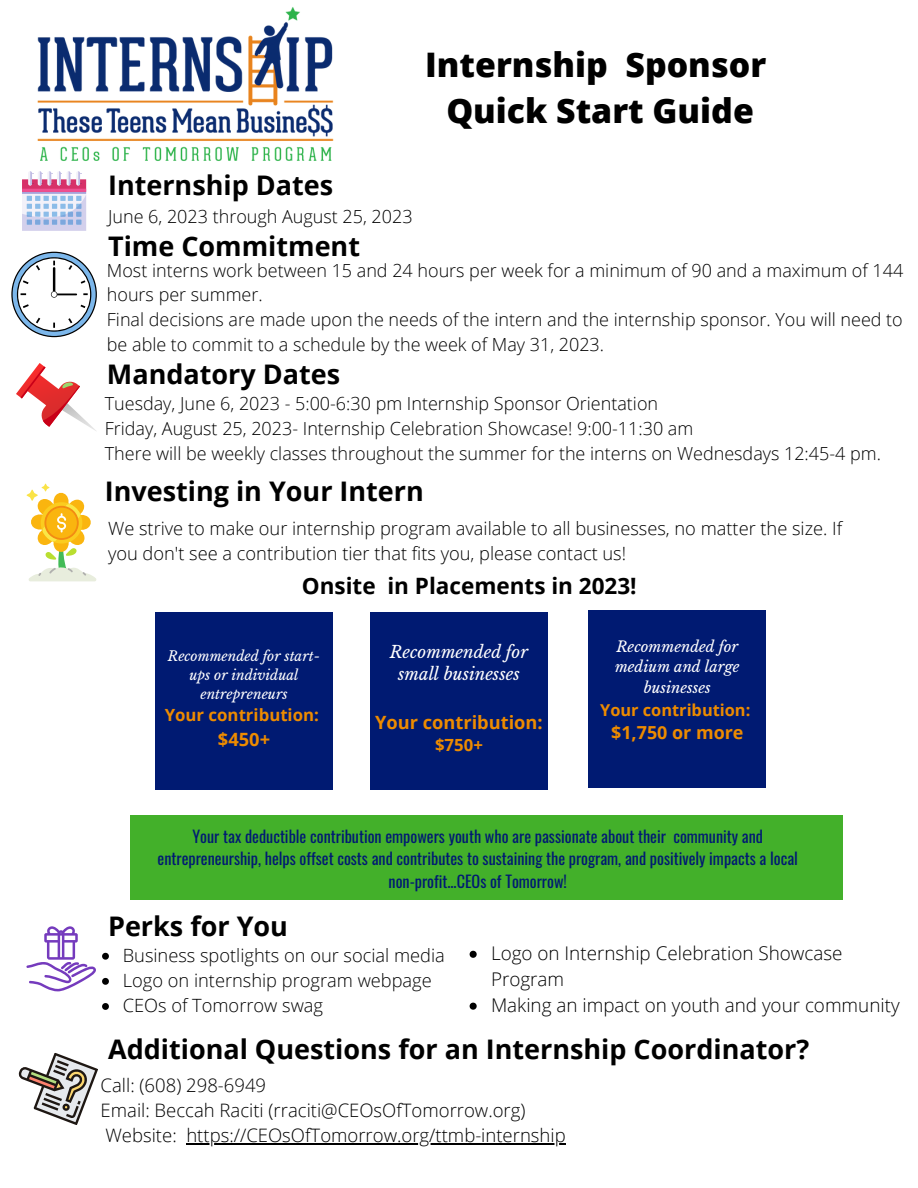
<style>
.page{position:relative;width:918px;height:1188px;background:#fff}
.page>*{position:absolute;margin:0;border:0;box-sizing:border-box;transform-origin:0 0}
.t1{font:800 33.9px "Open Sans";color:#000}
.t2{font:700 27px "Open Sans";color:#000}
.t3{font:700 22.5px "Open Sans";color:#000}
.t4{font:300 18.9px/26px "Open Sans";color:#000}
.t5{font:300 18.6px "Open Sans";color:#000}
.t6{font:300 18.3px/25px "Open Sans";color:#000}
.t7{font:700 18.3px "Open Sans";color:#ed8b00}
.t8{font:300 18px/24.8px "Open Sans";color:#000}
.t9{font:700 18px "Open Sans";color:#ed8b00}
.t10{font:italic 16.8px/22.5px "Libre Baskerville";color:#fff;text-align:center}
.t11{font:700 16.8px "Open Sans";color:#ed8b00}
.t12{font:700 16.35px "Open Sans";color:#ed8b00}
.t13{font:16.2px/22.4px "Oswald";color:#001a72;text-align:center}
.t14{font:italic 14.85px/20.4px "Libre Baskerville";color:#fff;text-align:center}
.t15{font:italic 13.65px/19px "Libre Baskerville";color:#fff;text-align:center}
</style>
<div class="page">
<svg style="left:11px;top:252px;width:86px;height:85px"></svg>
<svg style="left:22px;top:171px;width:64px;height:60px"></svg>
<svg style="left:16px;top:363px;width:80px;height:68px"></svg>
<svg style="left:27px;top:484px;width:70px;height:97px"></svg>
<svg style="left:26px;top:926px;width:70px;height:65px"></svg>
<svg style="left:18px;top:1053px;width:80px;height:72px"></svg>
<div style="left:155px;top:612px;width:178px;height:178px;background:#001a72"></div>
<div style="left:370px;top:612px;width:178px;height:178px;background:#001a72"></div>
<div style="left:589px;top:610px;width:177px;height:178px;background:#001a72"></div>
<div style="left:130px;top:815px;width:712px;height:85px;background:#43b02a"></div>
<img style="left:37px;top:7px;width:297px;height:154px">
<hr style="left:186px;top:1143px;width:380px;height:1px;background:#000">
<svg style="left:102px;top:953px;width:7px;height:7px"></svg>
<svg style="left:102px;top:978px;width:7px;height:7px"></svg>
<svg style="left:102px;top:1003px;width:7px;height:7px"></svg>
<svg style="left:470px;top:951px;width:7px;height:7px"></svg>
<svg style="left:470px;top:1003px;width:7px;height:7px"></svg>
<p class="t1" style="left:425px;top:40px;width:343px">Internship Sponsor</p>
<p class="t1" style="left:446px;top:87px;width:309px">Quick Start Guide</p>
<p class="t2" style="left:108px;top:166px;width:227px">Internship Dates</p>
<p class="t2" style="left:108px;top:227px;width:253px">Time Commitment</p>
<p class="t8" style="left:108px;top:204px;width:306px">June 6, 2023 through August 25, 2023</p>
<p class="t8" style="left:107px;top:257px;width:798px">Most interns work between 15 and 24 hours per week for a minimum of 90 and a maximum of 144 hours per summer.</p>
<p class="t8" style="left:107px;top:307px;width:797px">Final decisions are made upon the needs of the intern and the internship sponsor. You will need to be able to commit to a schedule by the week of May 31, 2023.</p>
<p class="t2" style="left:107px;top:356px;width:235px">Mandatory Dates</p>
<p class="t8" style="left:105px;top:391px;width:555px">Tuesday, June 6, 2023 - 5:00-6:30 pm Internship Sponsor Orientation</p>
<p class="t8" style="left:105px;top:416px;width:590px">Friday, August 25, 2023- Internship Celebration Showcase! 9:00-11:30 am</p>
<p class="t8" style="left:105px;top:440px;width:778px">There will be weekly classes throughout the summer for the interns on Wednesdays 12:45-4 pm.</p>
<p class="t2" style="left:105px;top:472px;width:321px">Investing in Your Intern</p>
<p class="t6" style="left:108px;top:515px;width:736px">We strive to make our internship program available to all businesses, no matter the size. If you don't see a contribution tier that fits you, please contact us!</p>
<p class="t3" style="left:302px;top:570px;width:336px">Onsite in Placements in 2023!</p>
<p class="t15" style="left:168px;top:646px;width:154px">Recommended for start&shy;ups or individual entrepreneurs</p>
<p class="t11" style="left:165px;top:703px;width:156px">Your contribution:</p>
<p class="t7" style="left:218px;top:726px;width:54px">$450+</p>
<p class="t10" style="left:390px;top:641px;width:140px">Recommended for small businesses</p>
<p class="t7" style="left:375px;top:709px;width:169px">Your contribution:</p>
<p class="t11" style="left:435px;top:733px;width:49px">$750+</p>
<p class="t14" style="left:615px;top:637px;width:126px">Recommended for medium and large businesses</p>
<p class="t12" style="left:600px;top:698px;width:152px">Your contribution:</p>
<p class="t9" style="left:611px;top:720px;width:134px">$1,750 or more</p>
<p class="t13" style="left:158px;top:824px;width:642px">Your tax deductible contribution empowers youth who are passionate about their community and entrepreneurship, helps offset costs and contributes to sustaining the program, and positively impacts a local non-profit...CEOs of Tomorrow!</p>
<p class="t2" style="left:108px;top:907px;width:181px">Perks for You</p>
<p class="t4" style="left:491px;top:940px;width:353px">Logo on Internship Celebration Showcase<br>Program</p>
<p class="t4" style="left:491px;top:992px;width:410px">Making an impact on youth and your community</p>
<p class="t2" style="left:108px;top:1030px;width:703px">Additional Questions for an Internship Coordinator?</p>
<p class="t6" style="left:123px;top:942px;width:324px">Business spotlights on our social media</p>
<p class="t6" style="left:123px;top:967px;width:311px">Logo on internship program webpage</p>
<p class="t6" style="left:123px;top:993px;width:202px">CEOs of Tomorrow swag</p>
<p class="t5" style="left:101px;top:1072px;width:167px">Call: (608) 298-6949</p>
<p class="t5" style="left:101px;top:1097px;width:426px">Email: Beccah Raciti (rraciti@CEOsOfTomorrow.org)</p>
<p class="t5" style="left:105px;top:1122px;width:462px">Website: https://CEOsOfTomorrow.org/ttmb-internship</p>
</div>
